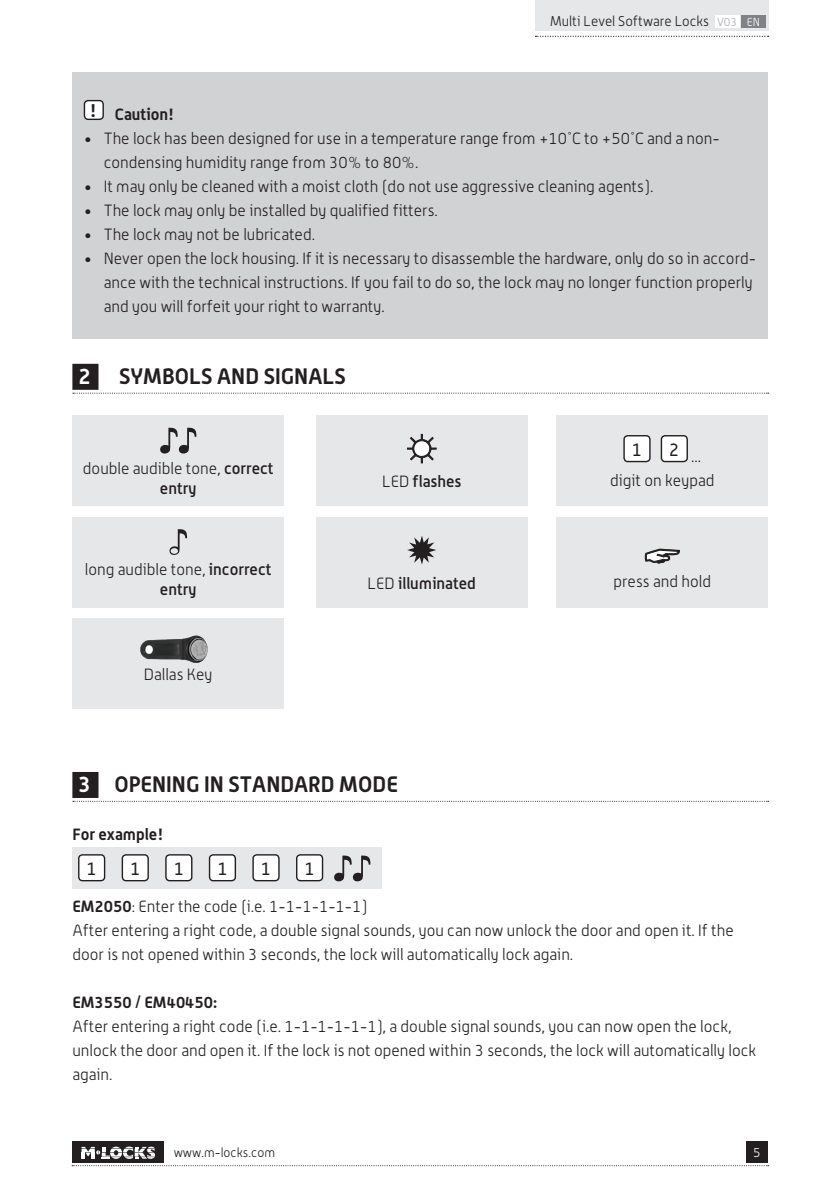
<style>
.page{position:relative;width:840px;height:1191px;background:#fff}
.page>*{position:absolute;margin:0;border:0;box-sizing:border-box;transform-origin:0 0}
.t1{font:700 22px "Alwyn OT";color:#231f20}
.t2{font:700 22px "Alwyn OT";color:#fff}
.t3{font:18px "Alwyn OT";color:#231f20}
.t4{font:300 16px/24px "Alwyn OT";color:#231f20}
.t5{font:700 16px "Alwyn OT";color:#231f20}
.t6{font:500 16px "Alwyn OT";color:#231f20}
.t7{font:300 14px "Alwyn OT";color:#231f20}
.t8{font:300 12.8px "Alwyn OT";color:#231f20}
.t9{font:300 12.8px "Alwyn OT";color:#fff}
.s1{font-size:11.4px;color:#a8a9ad}
.s2{font-size:11.4px;color:#fff}
.s3{font-weight:500}
.s4{font-weight:300}
.s5{color:#fff}
.s6{font-weight:700}
</style>
<div class="page">
<div style="left:746px;top:1141px;width:21px;height:22px;background:#231f20"></div>
<svg style="left:72px;top:1165px;width:696px;height:1px"></svg>
<div style="left:534px;top:0;width:233px;height:31px;background:#e6e7e9"></div>
<div style="left:714px;top:15px;width:24px;height:13px;background:#fff"></div>
<div style="left:741px;top:15px;width:24px;height:13px;background:#808285"></div>
<svg style="left:535px;top:36px;width:233px;height:1px"></svg>
<div style="left:72px;top:1141px;width:91px;height:22px;background:#231f20"></div>
<svg style="left:81px;top:1146px;width:74px;height:12px"></svg>
<div style="left:72px;top:364px;width:26px;height:26px;background:#231f20"></div>
<svg style="left:73px;top:393px;width:695px;height:1px"></svg>
<div style="left:72px;top:772px;width:26px;height:26px;background:#231f20"></div>
<svg style="left:73px;top:801px;width:695px;height:1px"></svg>
<div style="left:72px;top:415px;width:212px;height:91px;background:#e6e7e9"></div>
<svg style="left:160px;top:427px;width:36px;height:27px"></svg>
<div style="left:316px;top:415px;width:211px;height:91px;background:#e6e7e9"></div>
<svg style="left:407px;top:434px;width:29px;height:29px"></svg>
<div style="left:556px;top:415px;width:211px;height:91px;background:#e6e7e9"></div>
<div style="left:623px;top:436px;width:26px;height:25px;background:#fff;border-radius:4px"></div>
<div style="left:623px;top:435px;width:27px;height:27px;border:1px solid #231f20;border-radius:4px"></div>
<div style="left:661px;top:436px;width:25px;height:25px;background:#fff;border-radius:4px"></div>
<div style="left:660px;top:435px;width:27px;height:27px;border:1px solid #231f20;border-radius:4px"></div>
<div style="left:72px;top:517px;width:212px;height:90px;background:#e6e7e9"></div>
<svg style="left:169px;top:529px;width:18px;height:26px"></svg>
<div style="left:316px;top:517px;width:211px;height:90px;background:#e6e7e9"></div>
<svg style="left:407px;top:536px;width:29px;height:28px"></svg>
<div style="left:556px;top:517px;width:211px;height:90px;background:#e6e7e9"></div>
<svg style="left:644px;top:548px;width:35px;height:16px"></svg>
<div style="left:72px;top:847px;width:310px;height:41px;background:#e6e7e9"></div>
<div style="left:79px;top:855px;width:25px;height:25px;background:#fff;border-radius:4px"></div>
<div style="left:78px;top:854px;width:27px;height:27px;border:1px solid #231f20;border-radius:4px"></div>
<div style="left:122px;top:855px;width:26px;height:25px;background:#fff;border-radius:4px"></div>
<div style="left:122px;top:854px;width:27px;height:27px;border:1px solid #231f20;border-radius:4px"></div>
<div style="left:166px;top:855px;width:26px;height:25px;background:#fff;border-radius:4px"></div>
<div style="left:165px;top:854px;width:27px;height:27px;border:1px solid #231f20;border-radius:4px"></div>
<div style="left:209px;top:855px;width:26px;height:25px;background:#fff;border-radius:4px"></div>
<div style="left:209px;top:854px;width:27px;height:27px;border:1px solid #231f20;border-radius:4px"></div>
<div style="left:253px;top:855px;width:26px;height:25px;background:#fff;border-radius:4px"></div>
<div style="left:252px;top:854px;width:27px;height:27px;border:1px solid #231f20;border-radius:4px"></div>
<div style="left:296px;top:855px;width:26px;height:25px;background:#fff;border-radius:4px"></div>
<div style="left:296px;top:854px;width:27px;height:27px;border:1px solid #231f20;border-radius:4px"></div>
<svg style="left:334px;top:855px;width:36px;height:27px"></svg>
<div style="left:72px;top:72px;width:695px;height:266px;background:#d1d2d4"></div>
<div style="left:84px;top:101px;width:19px;height:18px;background:#fff;border-radius:4px"></div>
<div style="left:84px;top:100px;width:20px;height:20px;border:1px solid #231f20;border-radius:4px"></div>
<div style="left:72px;top:618px;width:212px;height:90px;background:#e6e7e9"></div>
<img style="left:140px;top:636px;width:68px;height:26px">
<p class="t7" style="left:549px;top:13px;width:211px">Multi Level Software Locks <span class="s1">V03</span> <span class="s2">EN</span></p>
<p class="t5" style="left:90px;top:104px;width:86px"><sup>!</sup> Caution!</p>
<p class="t4" style="left:104px;top:126px;width:617px;text-indent:-20px">• The lock has been designed for use in a temperature range from +10˚C to +50˚C and a non&shy;condensing humidity range from 30% to 80%.</p>
<p class="t4" style="left:84px;top:174px;width:570px">• It may only be cleaned with a moist cloth (do not use aggressive cleaning agents).</p>
<p class="t4" style="left:84px;top:198px;width:355px">• The lock may only be installed by qualified fitters.</p>
<p class="t4" style="left:84px;top:222px;width:233px">• The lock may not be lubricated.</p>
<p class="t4" style="left:104px;top:246px;width:653px;text-indent:-20px">• Never open the lock housing. If it is necessary to disassemble the hardware, only do so in accord&shy;ance with the technical instructions. If you fail to do so, the lock may no longer function properly and you will forfeit your right to warranty.</p>
<h1 class="t2" style="left:78px;top:362px;width:14px">2</h1>
<h1 class="t1" style="left:119px;top:362px;width:228px">SYMBOLS AND SIGNALS</h1>
<p class="t4" style="left:83px;top:458px;width:192px;line-height:20px;text-align:center">double audible tone, <span class="s3">correct entry</span></p>
<p class="t6" style="left:382px;top:472px;width:81px"><span class="s4">LED</span> flashes</p>
<p class="t4" style="left:610px;top:444px;width:106px;text-indent:59px"><sup>2</sup> ... digit on keypad</p>
<p class="t3" style="left:631px;top:438px;width:12px">1</p>
<p class="t4" style="left:85px;top:559px;width:188px;line-height:20px;text-align:center">long audible tone, <span class="s3">incorrect entry</span></p>
<p class="t6" style="left:367px;top:573px;width:110px"><span class="s4">LED</span> illuminated</p>
<p class="t4" style="left:613px;top:569px;width:99px">press and hold</p>
<p class="t4" style="left:144px;top:661px;width:70px">Dallas Key</p>
<h1 class="t1" style="left:78px;top:770px;width:321px"><span class="s5">3</span> OPENING IN STANDARD MODE</h1>
<p class="t5" style="left:72px;top:824px;width:92px">For example!</p>
<p class="t3" style="left:86px;top:857px;width:12px">1</p>
<p class="t3" style="left:130px;top:857px;width:12px">1</p>
<p class="t3" style="left:173px;top:857px;width:12px">1</p>
<p class="t3" style="left:217px;top:857px;width:12px">1</p>
<p class="t3" style="left:260px;top:857px;width:12px">1</p>
<p class="t3" style="left:304px;top:857px;width:12px">1</p>
<p class="t4" style="left:72px;top:894px;width:662px"><span class="s6">EM2050</span>: Enter the code (i.e. 1-1-1-1-1-1)<br>After entering a right code, a double signal sounds, you can now unlock the door and open it. If the door is not opened within 3 seconds, the lock will automatically lock again.</p>
<p class="t5" style="left:72px;top:992px;width:146px">EM3550 / EM40450:</p>
<p class="t4" style="left:72px;top:1014px;width:685px">After entering a right code (i.e. 1-1-1-1-1-1), a double signal sounds, you can now open the lock, unlock the door and open it. If the lock is not opened within 3 seconds, the lock will automatically lock again.</p>
<p class="t8" style="left:173px;top:1145px;width:103px">www.m-locks.com</p>
<p class="t9" style="left:752px;top:1145px;width:9px">5</p>
</div>
